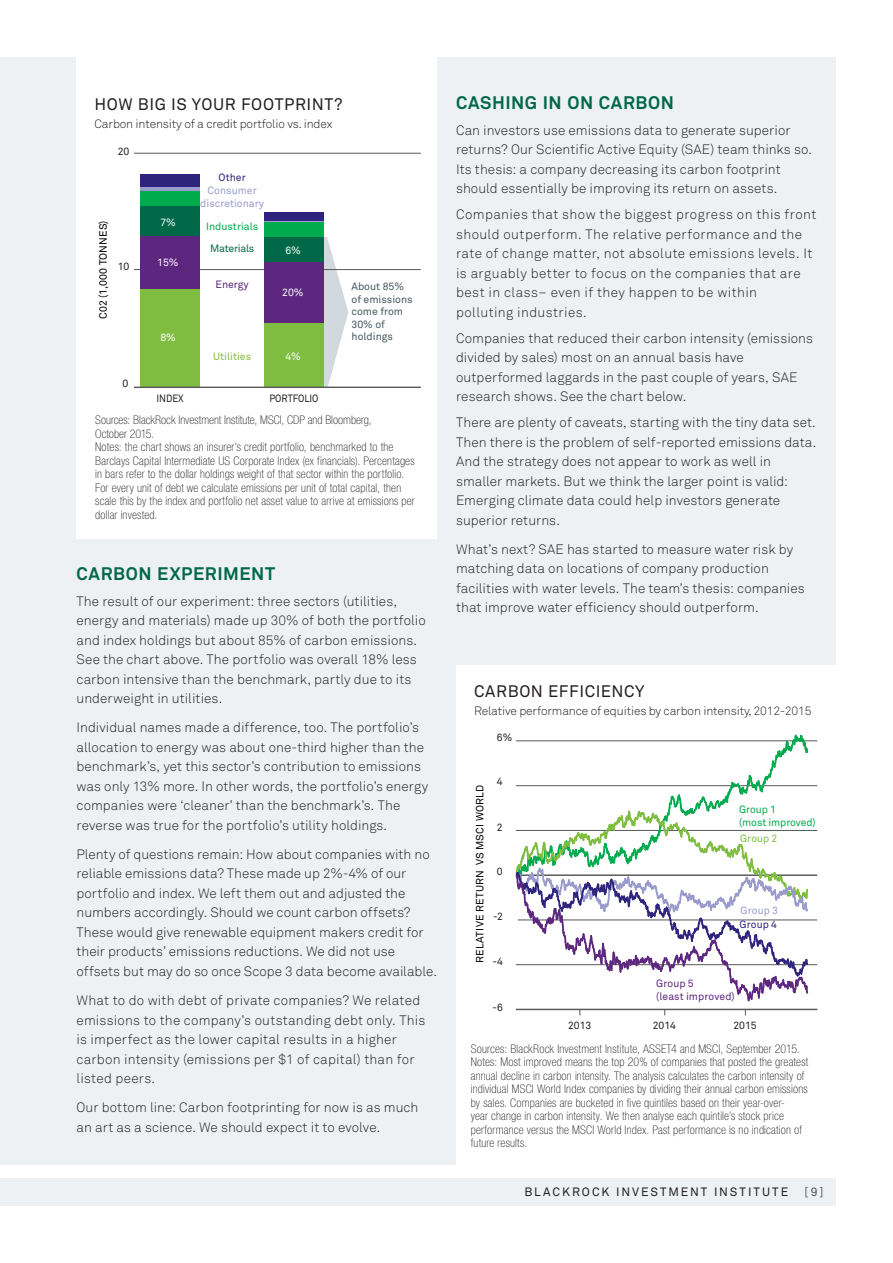
<style>
.page{position:relative;width:893px;height:1263px;background:#fff}
.page>*{position:absolute;margin:0;border:0;box-sizing:border-box;transform-origin:0 0}
.t1{font:700 18px "Akkurat Pro";letter-spacing:.035em;color:#006847}
.t2{font:16.5px "Akkurat Pro";letter-spacing:.035em;color:#231f20}
.t3{font:13.5px/19.5px "Akkurat Light Pro";letter-spacing:.005em;color:#231f20}
.t4{font:13.5px/19.5px "Akkurat Light Pro";letter-spacing:.03em;color:#231f20}
.t5{font:100 condensed 12px/13.5px "Helvetica Neue LT Std";letter-spacing:.015em;color:#231f20}
.t6{font:12px "Akkurat Light Pro";letter-spacing:-.01em;color:#231f20}
.t7{font:12px "Akkurat Pro";letter-spacing:.165em;color:#231f20}
.t8{font:12px "Akkurat Pro";color:#455760}
.t9{font:10.5px/12.6px "Akkurat Pro";color:#455760}
.t10{font:10.5px/12.6px "Akkurat Pro";color:#00ab4d}
.t11{font:10.5px "Akkurat Pro";color:#231f20}
.t12{font:10.5px/12.6px "Akkurat Pro";color:#9a9bcc;text-align:center}
.t13{font:10.5px/12.6px "Akkurat Pro";letter-spacing:.005em;color:#5d277f}
.t14{font:10.5px "Akkurat Pro";letter-spacing:.015em;color:#000001}
.t15{font:10.5px "Akkurat Pro";color:#7fbd41}
.t16{font:10.5px "Akkurat Pro";color:#231f20;scale:.89 1}
.t17{font:10.5px "Akkurat Pro";color:#fff}
.t18{font:10.5px "Akkurat Pro";letter-spacing:.005em;color:#2e247d}
.t19{font:10.5px "Akkurat Pro";letter-spacing:-.02em;color:#006847}
.t20{font:10.35px "Akkurat Pro";letter-spacing:.015em;color:#000001}
</style>
<div class="page">
<div style="left:0;top:57px;width:836px;height:1108px;background:#edf1f3"></div>
<div style="left:0;top:1178px;width:836px;height:27px;background:#edf1f3"></div>
<div style="left:456px;top:666px;width:384px;height:503px;background:#fff"></div>
<hr style="left:518px;top:920px;width:299px;height:1px;background:#57585a">
<hr style="left:516px;top:964px;width:301px;height:1px;background:#57585a">
<hr style="left:516px;top:830px;width:301px;height:1px;background:#57585a">
<hr style="left:516px;top:785px;width:301px;height:1px;background:#57585a">
<hr style="left:516px;top:740px;width:301px;height:1px;background:#57585a">
<hr style="left:516px;top:1009px;width:301px;height:1px;background:#57585a">
<hr style="left:516px;top:874px;width:301px;height:2px;background:#57585a">
<svg style="left:516px;top:735px;width:292px;height:265px"></svg>
<div style="left:77px;top:51px;width:360px;height:487px;background:#fff"></div>
<svg style="left:323px;top:237px;width:25px;height:150px"></svg>
<hr style="left:134px;top:153px;width:287px;height:1px;background:#57585a">
<hr style="left:134px;top:269px;width:287px;height:1px;background:#57585a">
<div style="left:140px;top:174px;width:60px;height:13px;background:#2e247d"></div>
<hr style="left:140px;top:187px;width:60px;height:4px;background:#9a9bcc">
<div style="left:140px;top:191px;width:60px;height:15px;background:#00ab4d"></div>
<div style="left:140px;top:206px;width:60px;height:30px;background:#006847"></div>
<div style="left:140px;top:236px;width:60px;height:54px;background:#5d277f"></div>
<div style="left:140px;top:290px;width:60px;height:97px;background:#7fbd41"></div>
<div style="left:264px;top:212px;width:59px;height:9px;background:#2e247d"></div>
<hr style="left:264px;top:221px;width:59px;height:2px;background:#9a9bcc">
<div style="left:264px;top:223px;width:59px;height:14px;background:#00ab4d"></div>
<div style="left:264px;top:237px;width:59px;height:26px;background:#006847"></div>
<div style="left:264px;top:263px;width:59px;height:60px;background:#5d277f"></div>
<div style="left:264px;top:323px;width:59px;height:64px;background:#7fbd41"></div>
<hr style="left:134px;top:387px;width:287px;height:1px;background:#57585a">
<p class="t2" style="left:95px;top:95px;width:249px">HOW BIG IS YOUR FOOTPRINT?</p>
<p class="t6" style="left:95px;top:117px;width:239px">Carbon intensity of a credit portfolio vs. index</p>
<p class="t11" style="left:118px;top:145px;width:13px">20</p>
<p class="t14" style="left:97px;top:319px;width:100px;rotate:-90deg">C02 (1,000 TONNES)</p>
<p class="t11" style="left:118px;top:260px;width:13px">10</p>
<p class="t11" style="left:122px;top:378px;width:7px">0</p>
<p class="t18" style="left:219px;top:171px;width:29px">Other</p>
<p class="t17" style="left:160px;top:216px;width:17px">7%</p>
<p class="t17" style="left:157px;top:257px;width:23px">15%</p>
<p class="t17" style="left:160px;top:331px;width:17px">8%</p>
<p class="t12" style="left:200px;top:185px;width:65px">Consumer discretionary</p>
<p class="t10" style="left:206px;top:220px;width:54px">Industrials</p>
<p class="t19" style="left:210px;top:242px;width:46px">Materials</p>
<p class="t13" style="left:215px;top:278px;width:35px">Energy</p>
<p class="t17" style="left:285px;top:244px;width:17px">6%</p>
<p class="t17" style="left:282px;top:287px;width:23px">20%</p>
<p class="t15" style="left:213px;top:350px;width:40px">Utilities</p>
<p class="t17" style="left:285px;top:350px;width:17px">4%</p>
<p class="t16" style="left:156px;top:392px;width:32px">INDEX</p>
<p class="t16" style="left:269px;top:392px;width:57px">PORTFOLIO</p>
<p class="t9" style="left:352px;top:280px;width:63px">About 85% of emissions come from<br>30% of holdings</p>
<p class="t5" style="left:95px;top:413px;width:321px">Sources: BlackRock Investment Institute, MSCI, CDP and Bloomberg,<br>October 2015.<br>Notes: the chart shows an insurer’s credit portfolio, benchmarked to the Barclays Capital Intermediate US Corporate Index (ex financials). Percentages in bars refer to the dollar holdings weight of that sector within the portfolio.<br>For every unit of debt we calculate emissions per unit of total capital, then scale this by the index and portfolio net asset value to arrive at emissions per dollar invested.</p>
<h1 class="t1" style="left:77px;top:562px;width:200px">CARBON EXPERIMENT</h1>
<p class="t3" style="left:77px;top:591px;width:351px">The result of our experiment: three sectors (utilities, energy and materials) made up 30% of both the portfolio and index holdings but about 85% of carbon emissions.<br>See the chart above. The portfolio was overall 18% less carbon intensive than the benchmark, partly due to its underweight in utilities.</p>
<p class="t3" style="left:77px;top:718px;width:353px">Individual names made a difference, too. The portfolio’s allocation to energy was about one-third higher than the benchmark’s, yet this sector’s contribution to emissions was only 13% more. In other words, the portfolio’s energy companies were ‘cleaner’ than the benchmark’s. The reverse was true for the portfolio’s utility holdings.</p>
<p class="t3" style="left:77px;top:845px;width:362px">Plenty of questions remain: How about companies with no reliable emissions data? These made up 2%-4% of our portfolio and index. We left them out and adjusted the numbers accordingly. Should we count carbon offsets?<br>These would give renewable equipment makers credit for their products’ emissions reductions. We did not use offsets but may do so once Scope 3 data become available.</p>
<p class="t3" style="left:77px;top:991px;width:350px">What to do with debt of private companies? We related emissions to the company’s outstanding debt only. This is imperfect as the lower capital results in a higher carbon intensity (emissions per $1 of capital) than for listed peers.</p>
<p class="t3" style="left:77px;top:1098px;width:343px">Our bottom line: Carbon footprinting for now is as much an art as a science. We should expect it to evolve.</p>
<h1 class="t1" style="left:456px;top:91px;width:219px">CASHING IN ON CARBON</h1>
<p class="t3" style="left:456px;top:120px;width:357px">Can investors use emissions data to generate superior returns? Our Scientific Active Equity (SAE) team thinks so.<br>Its thesis: a company decreasing its carbon footprint should essentially be improving its return on assets.</p>
<p class="t4" style="left:456px;top:205px;width:362px">Companies that show the biggest progress on this front should outperform. The relative performance and the rate of change matter, not absolute emissions levels. It is arguably better to focus on the companies that are best in class– even if they happen to be within polluting industries.</p>
<p class="t3" style="left:456px;top:328px;width:359px">Companies that reduced their carbon intensity (emissions divided by sales) most on an annual basis have outperformed laggards in the past couple of years, SAE research shows. See the chart below.</p>
<p class="t3" style="left:456px;top:413px;width:362px">There are plenty of caveats, starting with the tiny data set.<br>Then there is the problem of self-reported emissions data.<br>And the strategy does not appear to work as well in smaller markets. But we think the larger point is valid:<br>Emerging climate data could help investors generate superior returns.</p>
<p class="t3" style="left:456px;top:539px;width:350px">What’s next? SAE has started to measure water risk by matching data on locations of company production facilities with water levels. The team’s thesis: companies that improve water efficiency should outperform.</p>
<p class="t2" style="left:474px;top:681px;width:172px">CARBON EFFICIENCY</p>
<p class="t6" style="left:474px;top:703px;width:339px">Relative performance of equities by carbon intensity, 2012-2015</p>
<p class="t11" style="left:497px;top:731px;width:17px">6%</p>
<p class="t20" style="left:474px;top:963px;width:179px;rotate:-90deg">RELATIVE RETURN VS MSCI WORLD</p>
<p class="t11" style="left:497px;top:775px;width:7px">4</p>
<p class="t11" style="left:497px;top:821px;width:7px">2</p>
<p class="t11" style="left:497px;top:865px;width:7px">0</p>
<p class="t11" style="left:493px;top:910px;width:11px">-2</p>
<p class="t11" style="left:493px;top:955px;width:12px">-4</p>
<p class="t11" style="left:493px;top:1001px;width:12px">-6</p>
<p class="t10" style="left:739px;top:804px;width:78px">Group 1<br>(most improved)</p>
<p class="t15" style="left:740px;top:832px;width:39px">Group 2</p>
<p class="t12" style="left:741px;top:904px;width:39px">Group 3</p>
<p class="t18" style="left:740px;top:918px;width:39px">Group 4</p>
<p class="t13" style="left:656px;top:978px;width:80px">Group 5<br>(least improved)</p>
<p class="t11" style="left:568px;top:1019px;width:25px">2013</p>
<p class="t11" style="left:653px;top:1019px;width:25px">2014</p>
<p class="t11" style="left:733px;top:1019px;width:25px">2015</p>
<p class="t5" style="left:471px;top:1041px;width:339px">Sources: BlackRock Investment Institute, ASSET4 and MSCI, September 2015.<br>Notes: Most improved means the top 20% of companies that posted the greatest annual decline in carbon intensity. The analysis calculates the carbon intensity of individual MSCI World Index companies by dividing their annual carbon emissions by sales. Companies are bucketed in five quintiles based on their year-over-<br>year change in carbon intensity. We then analyse each quintile’s stock price performance versus the MSCI World Index. Past performance is no indication of future results.</p>
<p class="t7" style="left:524px;top:1184px;width:265px">BLACKROCK INVESTMENT INSTITUTE</p>
<p class="t8" style="left:804px;top:1184px;width:21px">[9]</p>
</div>
